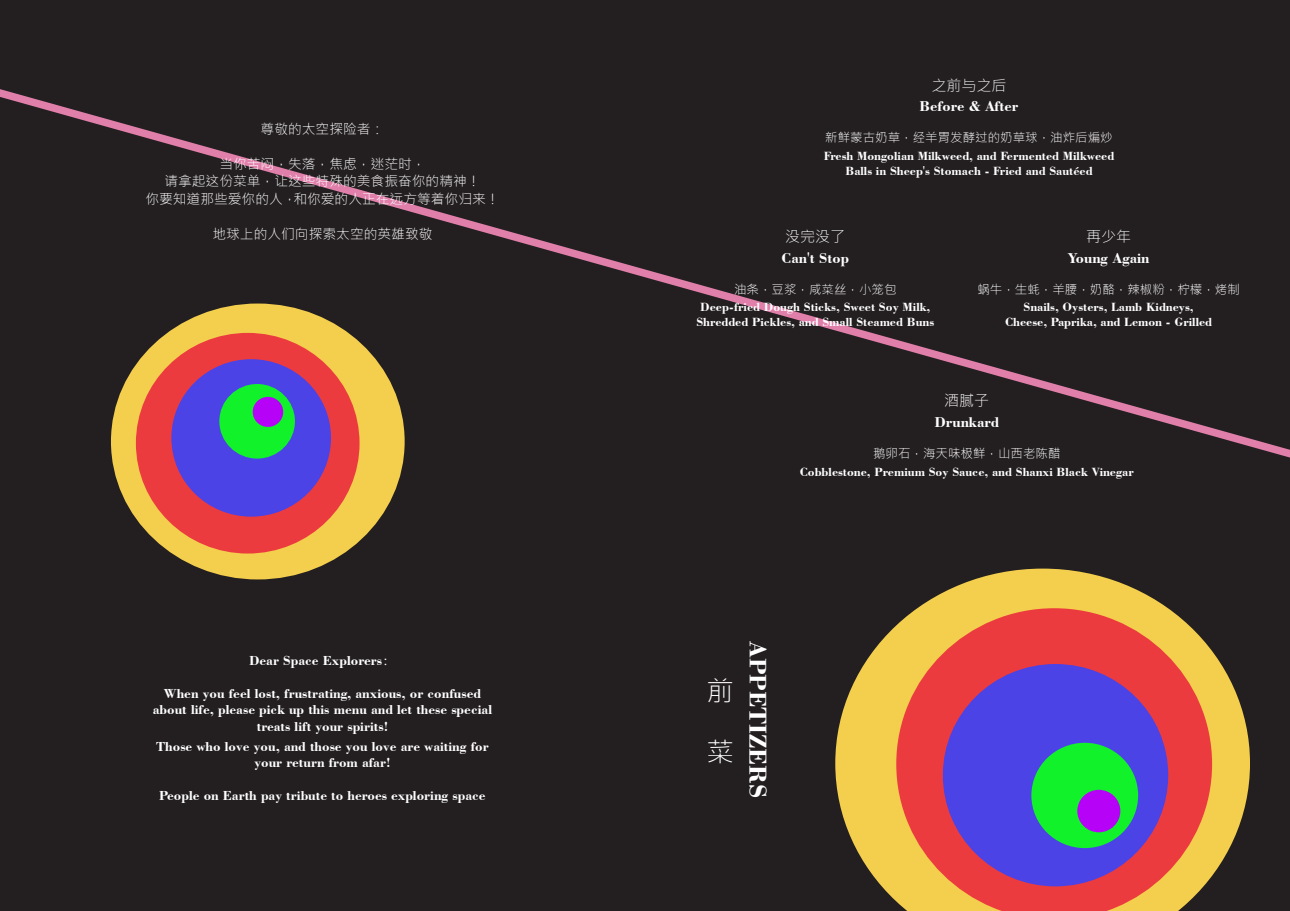
<style>
.page{position:relative;width:1290px;height:911px;background:#231f20}
.page>*{position:absolute;margin:0;border:0;box-sizing:border-box;transform-origin:0 0}
.t1{font:300 27.5px/60.1px "Microsoft Jheng Hei";color:#fff}
.t2{font:700 25.88px "Bodoni BT";color:#fff}
.t3{font:700 15px "Bodoni BT";color:#fff}
.t4{font:300 15px "Microsoft Jheng Hei";color:#fff}
.t5{font:700 13.75px/16.5px "Bodoni BT";color:#fff;text-align:center}
.t6{font:300 13.75px "Microsoft Jheng Hei";color:#fff}
.t7{font:700 12.5px/15px "Bodoni BT";color:#fff;text-align:center}
.t8{font:300 12.5px "Microsoft Jheng Hei";color:#fff}
.s1{font-family:"Adobe Song Std";font-weight:300}
.s2{font-size:25px}
</style>
<div class="page">
<div style="left:0;top:57px;width:1290px;height:448px;background:#231f20"></div>
<div style="left:111px;top:303px;width:294px;height:276px;background:#f4ce4d;border-radius:50%"></div>
<div style="left:136px;top:333px;width:223px;height:220px;background:#ec3b3e;border-radius:50%"></div>
<div style="left:171px;top:359px;width:160px;height:157px;background:#4b43e6;border-radius:50%"></div>
<div style="left:219px;top:384px;width:76px;height:74px;background:#11f22b;border-radius:50%"></div>
<div style="left:253px;top:397px;width:30px;height:30px;background:#b603f7;border-radius:50%"></div>
<svg style="left:835px;top:568px;width:415px;height:343px;background:#8d7736"></svg>
<svg style="left:896px;top:608px;width:316px;height:303px;background:#e86742"></svg>
<div style="left:943px;top:664px;width:225px;height:222px;background:#4b43e6;border-radius:50%"></div>
<div style="left:1031px;top:742px;width:107px;height:106px;background:#11f22b;border-radius:50%"></div>
<div style="left:1077px;top:790px;width:43px;height:42px;background:#b603f7;border-radius:50%"></div>
<p class="t6" style="left:261px;top:120px;width:125px">尊敬的太空探险者：</p>
<p class="t6" style="left:219px;top:155px;width:208px">当你苦闷，失落，焦虑，迷茫时，</p>
<p class="t6" style="left:164px;top:172px;width:318px">请拿起这份菜单，让这些特殊的美食振奋你的精神！</p>
<p class="t6" style="left:145px;top:190px;width:356px">你要知道那些爱你的人，和你爱的人正在远方等着你归来！</p>
<p class="t6" style="left:212px;top:225px;width:222px">地球上的人们向探索太空的英雄致敬</p>
<p class="t5" style="left:249px;top:651px;width:148px">Dear Space Explorers<span class="s1">：</span></p>
<p class="t5" style="left:153px;top:684px;width:341px">When you feel lost, frustrating, anxious, or confused about life, please pick up this menu and let these special treats lift your spirits!</p>
<p class="t5" style="left:156px;top:737px;width:334px">Those who love you, and those you love are waiting for your return from afar!</p>
<p class="t5" style="left:159px;top:787px;width:328px">People on Earth pay tribute to heroes exploring space</p>
<p class="t4" style="left:931px;top:76px;width:76px">之前与之后</p>
<p class="t3" style="left:919px;top:97px;width:100px">Before &amp; After</p>
<p class="t8" style="left:825px;top:130px;width:289px">新鲜蒙古奶草，经羊胃发酵过的奶草球，油炸后煸炒</p>
<p class="t7" style="left:824px;top:148px;width:292px">Fresh Mongolian Milkweed, and Fermented Milkweed<br>Balls in Sheep's Stomach - Fried and Sautéed</p>
<p class="t4" style="left:785px;top:227px;width:61px">没完没了</p>
<p class="t3" style="left:782px;top:248px;width:69px">Can't Stop</p>
<p class="t8" style="left:734px;top:281px;width:164px">油条，豆浆，咸菜丝，小笼包</p>
<p class="t7" style="left:696px;top:299px;width:239px">Deep-fried Dough Sticks, Sweet Soy Milk,<br>Shredded Pickles, and Small Steamed Buns</p>
<p class="t4" style="left:1086px;top:227px;width:46px">再少年</p>
<p class="t3" style="left:1068px;top:248px;width:83px">Young Again</p>
<p class="t8" style="left:977px;top:281px;width:264px">蜗牛，生蚝，羊腰，奶酪，辣椒粉，柠檬，烤制</p>
<p class="t7" style="left:1023px;top:299px;width:172px">Snails, Oysters, Lamb Kidneys,</p>
<p class="t7" style="left:1005px;top:314px;width:209px">Cheese, Paprika, and Lemon - Grilled</p>
<p class="t4" style="left:944px;top:391px;width:46px">酒腻子</p>
<p class="t3" style="left:934px;top:413px;width:66px">Drunkard</p>
<p class="t8" style="left:873px;top:445px;width:189px">鹅卵石，海天味极鲜，山西老陈醋</p>
<p class="t7" style="left:800px;top:464px;width:336px">Cobblestone, Premium Soy Sauce, and Shanxi Black Vinegar</p>
<p class="t1" style="left:706px;top:661px;width:27px">前菜</p>
<p class="t2" style="left:774px;top:641px;width:158px;rotate:90deg"><span class="s2">APPE</span>TIZERS</p>
</div>
